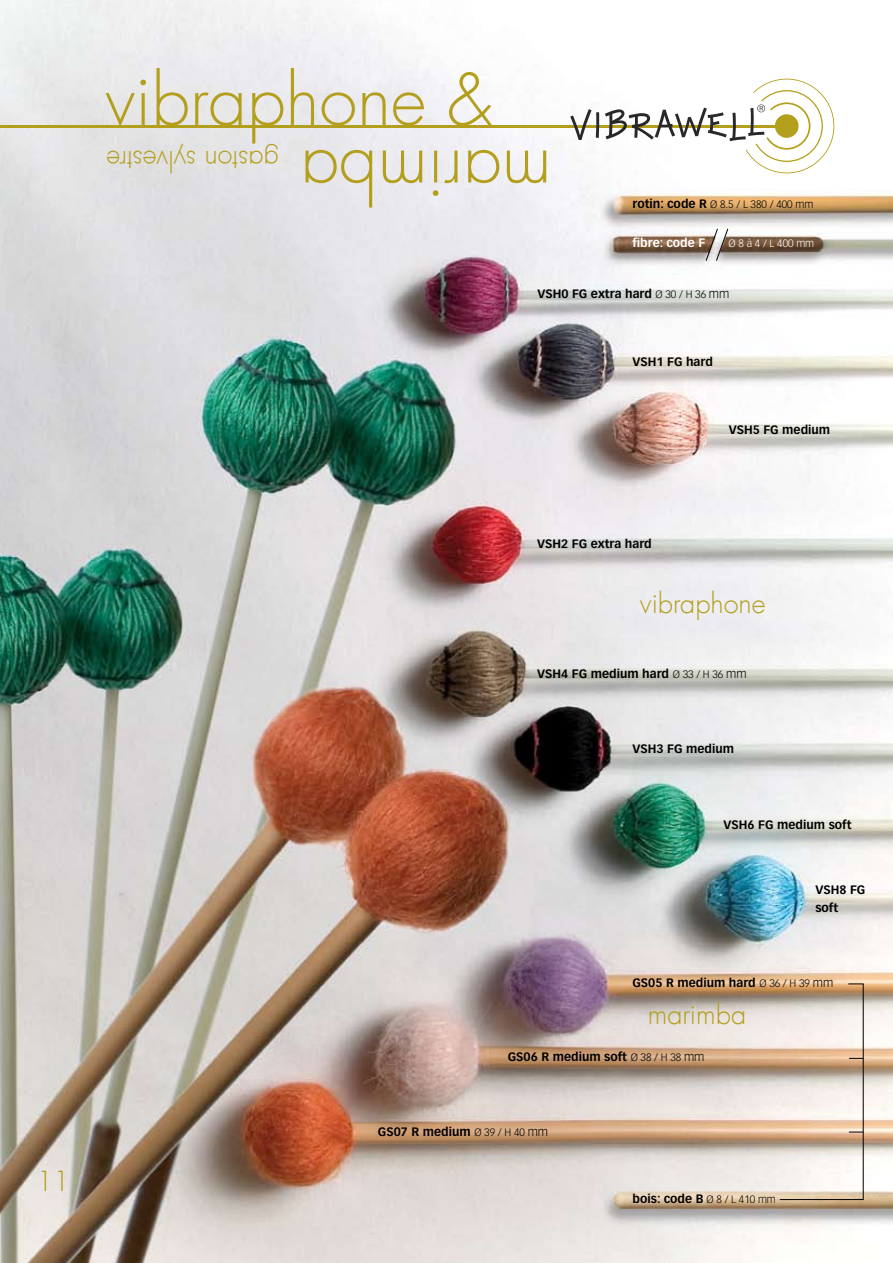
<style>
.page{position:relative;width:893px;height:1263px;background:#fff}
.page>*{position:absolute;margin:0;border:0;box-sizing:border-box;transform-origin:0 0}
.t1{font:300 69px "Futura Com";color:#b49f1c}
.t2{font:300 27px "Futura Com";color:#b49f1c}
.t3{font:700 12px/18px "Vectora LT";color:#000}
.t4{font:700 12px "Vectora LT";color:#fff}
.t5{font:300 10.5px "Vectora LT";color:#000}
.t6{font:300 10.5px "Vectora LT";color:#fff}
.s1{font-weight:700;font-size:12px}
.s2{font-weight:300;font-size:10.5px}
.s3{font-weight:300}
</style>
<div class="page">
<img style="left:0;top:0;width:893px;height:1263px">
<hr style="left:0;top:125px;width:660px;height:2px;background:#b49f1c">
<svg style="left:570px;top:109px;width:29px;height:31px"></svg>
<svg style="left:605px;top:79px;width:229px;height:94px"></svg>
<svg style="left:705px;top:228px;width:24px;height:34px"></svg>
<svg style="left:779px;top:983px;width:85px;height:217px"></svg>
<h2 class="t2" style="left:36px;top:1164px;width:35px">11</h2>
<h1 class="t1" style="left:105px;top:55px;width:388px">vibraphone &amp;</h1>
<h2 class="t2" style="left:279px;top:178px;width:174px;rotate:-180deg">gaston sylvestre</h2>
<h1 class="t1" style="left:551px;top:221px;width:253px;rotate:-180deg">marimba</h1>
<p class="t5" style="left:632px;top:198px;width:182px"><span class="s1">rotin: code R</span> Ø 8.5 / L 380 / 400 mm</p>
<p class="t4" style="left:632px;top:236px;width:74px">fibre: code F</p>
<p class="t6" style="left:728px;top:237px;width:87px">Ø 8 à 4 / L 400 mm</p>
<p class="t3" style="left:537px;top:285px;width:194px">VSH0 FG extra hard <span class="s2">Ø 30 / H 36</span> <span class="s3">mm</span></p>
<p class="t3" style="left:632px;top:353px;width:82px">VSH1 FG hard</p>
<p class="t3" style="left:729px;top:421px;width:103px">VSH5 FG medium</p>
<p class="t3" style="left:537px;top:535px;width:116px">VSH2 FG extra hard</p>
<h2 class="t2" style="left:640px;top:586px;width:127px">vibraphone</h2>
<p class="t3" style="left:537px;top:665px;width:211px">VSH4 FG medium hard <span class="s2">Ø 33 / H 36</span> <span class="s3">mm</span></p>
<p class="t3" style="left:632px;top:740px;width:103px">VSH3 FG medium</p>
<p class="t3" style="left:724px;top:816px;width:129px">VSH6 FG medium soft</p>
<p class="t3" style="left:815px;top:880px;width:51px">VSH8 FG soft</p>
<p class="t3" style="left:632px;top:974px;width:202px">GS05 R medium hard <span class="s2">Ø 36 / H 39</span> <span class="s3">mm</span></p>
<h2 class="t2" style="left:648px;top:996px;width:100px">marimba</h2>
<p class="t3" style="left:508px;top:1048px;width:198px">GS06 R medium soft <span class="s2">Ø 38 / H 38</span> <span class="s3">mm</span></p>
<p class="t3" style="left:378px;top:1123px;width:172px">GS07 R medium <span class="s2">Ø 39 / H 40</span> <span class="s3">mm</span></p>
<p class="t3" style="left:632px;top:1190px;width:145px">bois: code B <span class="s2">Ø 8 / L 410 mm</span></p>
</div>
